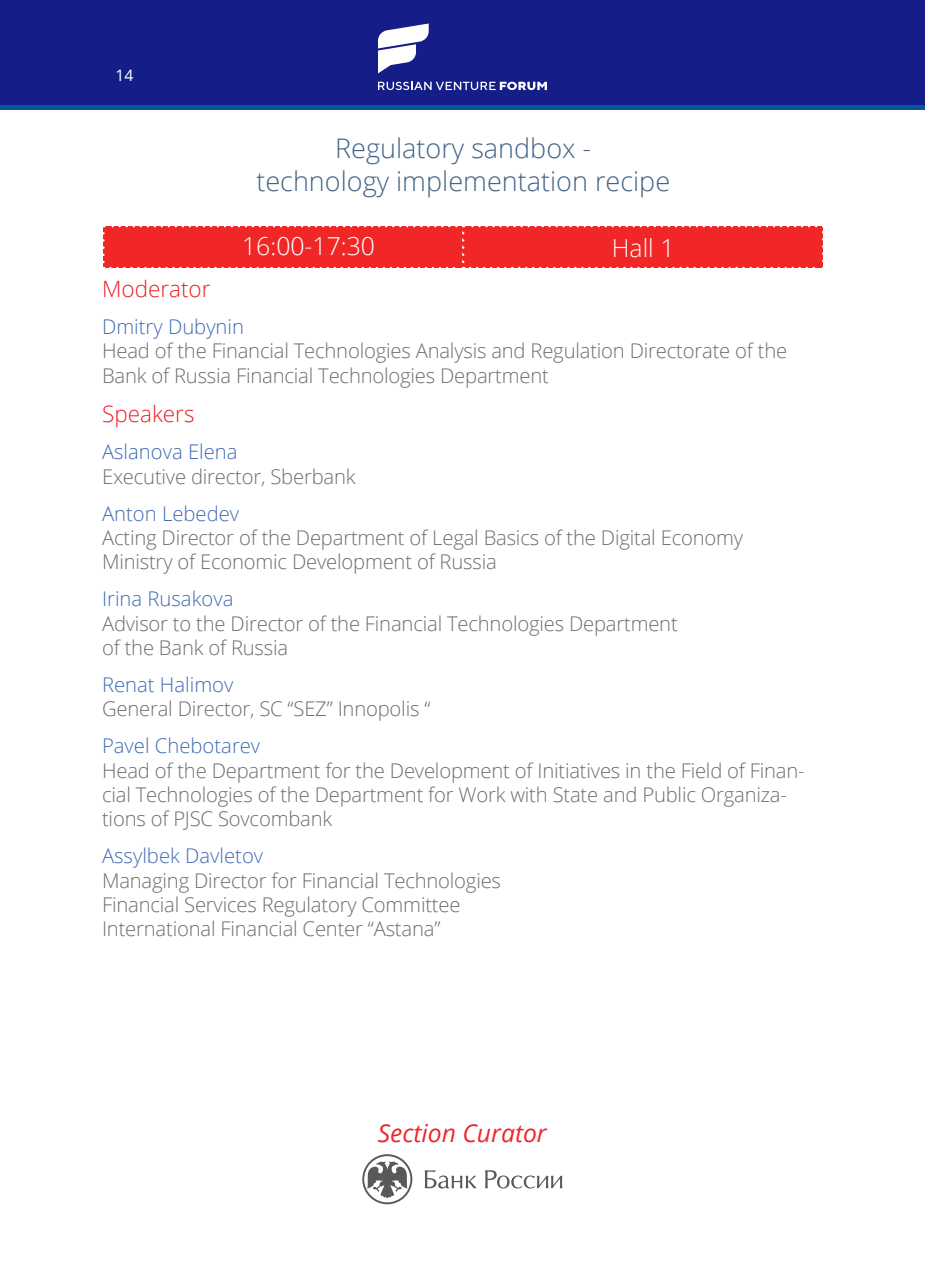
<style>
.page{position:relative;width:925px;height:1276px;background:#fff}
.page>*{position:absolute;margin:0;border:0;box-sizing:border-box;transform-origin:0 0}
.Секция{font:300 27px "Open Sans";color:#446388}
.Имя{font:300 24.75px "Open Sans";color:#fff}
._11_черный_курсив{font:italic 24.75px "Open Sans";color:#ee272b}
.обязанность{font:300 22.5px "Open Sans";color:#ee1d23}
.Должность{font:300 20.25px/24.3px "Open Sans";letter-spacing:-.01em;color:#6c6d70}
.Имя-2{font:300 20.25px "Open Sans";color:#406ab4}
.t1{font:15.75px "Open Sans";color:#fff}
</style>
<div class="page">
<div style="left:0;top:0;width:925px;height:106px;background:#151d88"></div>
<div style="left:0;top:105px;width:925px;height:5px;background:#03589b"></div>
<svg style="left:378px;top:23px;width:51px;height:50px"></svg>
<svg style="left:378px;top:82px;width:169px;height:8px"></svg>
<div style="left:103px;top:226px;width:720px;height:42px;background:#f12727"></div>
<svg style="left:362px;top:1154px;width:50px;height:50px"></svg>
<svg style="left:425px;top:1170px;width:52px;height:18px"></svg>
<svg style="left:485px;top:1170px;width:77px;height:18px"></svg>
<p class="t1" style="left:116px;top:64px;width:20px">14</p>
<p class="Секция" style="left:335px;top:130px;width:258px">Regulatory sandbox -</p>
<p class="Секция" style="left:256px;top:162px;width:415px">technology implementation recipe</p>
<p class="Имя" style="left:242px;top:229px;width:134px">16:00-17:30</p>
<p class="Имя" style="left:612px;top:231px;width:64px">Hall 1</p>
<p class="обязанность" style="left:102px;top:273px;width:110px">Moderator</p>
<p class="Имя-2" style="left:102px;top:313px;width:144px">Dmitry Dubynin</p>
<p class="Должность" style="left:102px;top:338px;width:687px">Head of the Financial Technologies Analysis and Regulation Directorate of the<br>Bank of Russia Financial Technologies Department</p>
<p class="обязанность" style="left:102px;top:399px;width:94px">Speakers</p>
<p class="Имя-2" style="left:102px;top:438px;width:137px">Aslanova Elena</p>
<p class="Должность" style="left:102px;top:463px;width:255px">Executive director, Sberbank</p>
<p class="Имя-2" style="left:102px;top:499px;width:139px">Anton Lebedev</p>
<p class="Должность" style="left:102px;top:525px;width:643px">Acting Director of the Department of Legal Basics of the Digital Economy</p>
<p class="Должность" style="left:102px;top:549px;width:396px">Ministry of Economic Development of Russia</p>
<p class="Имя-2" style="left:102px;top:585px;width:133px">Irina Rusakova</p>
<p class="Должность" style="left:102px;top:610px;width:577px">Advisor to the Director of the Financial Technologies Department of the Bank of Russia</p>
<p class="Имя-2" style="left:102px;top:671px;width:133px">Renat Halimov</p>
<p class="Должность" style="left:102px;top:696px;width:330px">General Director, SC “SEZ” Innopolis “</p>
<p class="Имя-2" style="left:102px;top:732px;width:160px">Pavel Chebotarev</p>
<p class="Должность" style="left:102px;top:757px;width:704px">Head of the Department for the Development of Initiatives in the Field of Finan&shy;cial Technologies of the Department for Work with State and Public Organiza&shy;tions of PJSC Sovcombank</p>
<p class="Имя-2" style="left:102px;top:842px;width:163px">Assylbek Davletov</p>
<p class="Должность" style="left:102px;top:867px;width:400px">Managing Director for Financial Technologies</p>
<p class="Должность" style="left:102px;top:892px;width:360px">Financial Services Regulatory Committee</p>
<p class="Должность" style="left:102px;top:916px;width:340px">International Financial Center “Astana”</p>
<p class="_11_черный_курсив" style="left:378px;top:1116px;width:170px">Section Curator</p>
</div>
